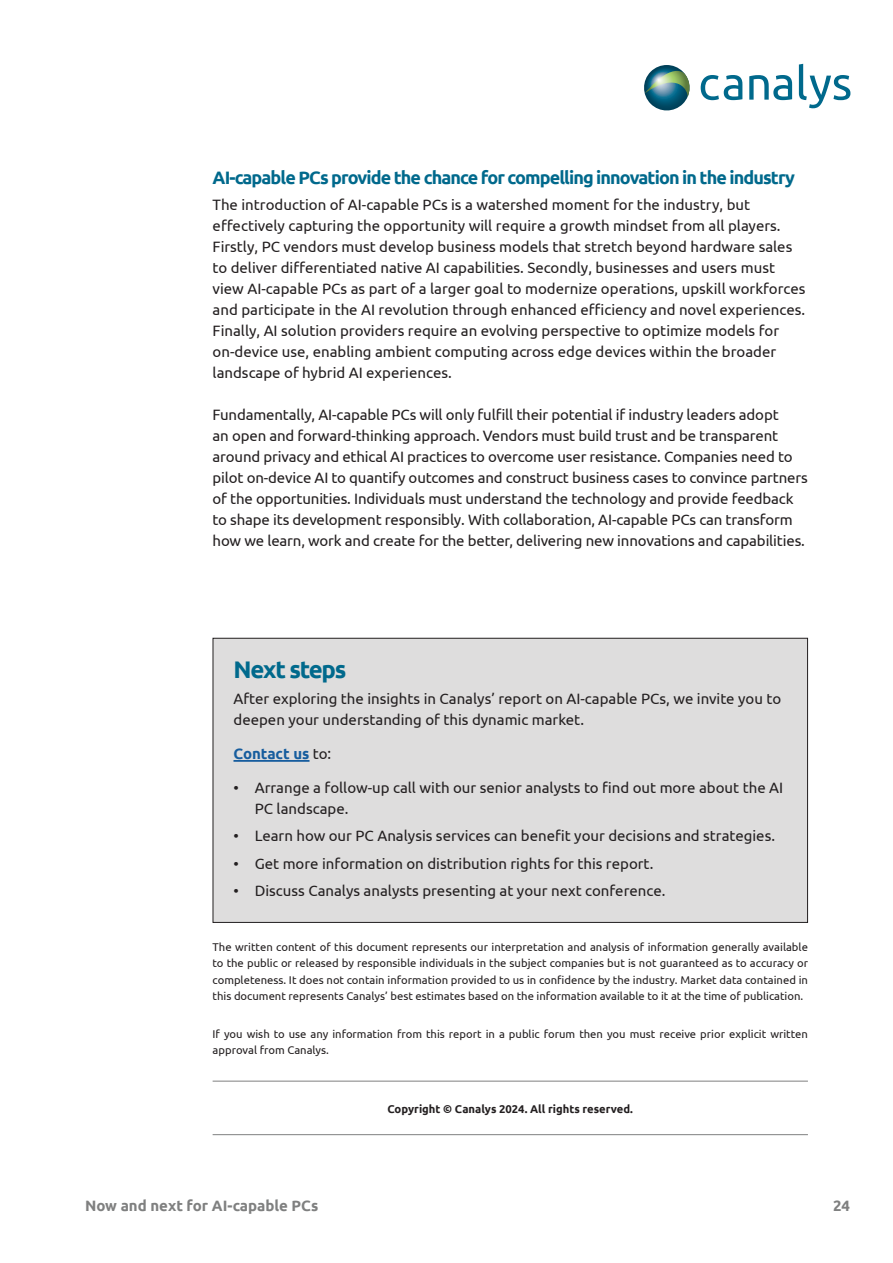
<style>
.page{position:relative;width:893px;height:1263px;background:#fff}
.page>*{position:absolute;margin:0;border:0;box-sizing:border-box;transform-origin:0 0}
.Subheading{font:700 24px "Ubuntu";letter-spacing:-.05em;color:#00698c}
.Subheading2{font:700 18px "Ubuntu";letter-spacing:-.05em;color:#00698c}
.Body_text{font:15px/21px "Ubuntu";color:#231f20}
.t1{font:700 15px "Ubuntu";color:#7f8080}
.Body_text-2{font:700 15px "Ubuntu";color:#175d9e}
.Body_text-3{font:11.25px/16.5px "Ubuntu";color:#231f20;text-align:justify}
.Body_text-4{font:700 11.25px "Ubuntu";color:#231f20}
.s1{font-weight:400;color:#231f20}
</style>
<div class="page">
<svg style="left:644px;top:65px;width:46px;height:46px"></svg>
<svg style="left:701px;top:75px;width:41px;height:25px"></svg>
<svg style="left:749px;top:75px;width:43px;height:25px"></svg>
<svg style="left:799px;top:64px;width:51px;height:44px"></svg>
<hr style="left:213px;top:1134px;width:595px;height:1px;background:#7f8080">
<hr style="left:213px;top:1081px;width:595px;height:1px;background:#7f8080">
<div style="left:213px;top:638px;width:594px;height:284px;background:#dedddd"></div>
<div style="left:213px;top:638px;width:595px;height:285px;border:1px solid #231f20"></div>
<hr style="left:233px;top:760px;width:76px;height:2px;background:#175d9e">
<p class="Subheading2" style="left:213px;top:167px;width:584px">AI-capable PCs provide the chance for compelling innovation in the industry</p>
<p class="Body_text" style="left:213px;top:194px;width:594px">The introduction of AI-capable PCs is a watershed moment for the industry, but effectively capturing the opportunity will require a growth mindset from all players.<br>Firstly, PC vendors must develop business models that stretch beyond hardware sales to deliver differentiated native AI capabilities. Secondly, businesses and users must view AI-capable PCs as part of a larger goal to modernize operations, upskill workforces and participate in the AI revolution through enhanced efficiency and novel experiences.<br>Finally, AI solution providers require an evolving perspective to optimize models for on-device use, enabling ambient computing across edge devices within the broader landscape of hybrid AI experiences.</p>
<p class="Body_text" style="left:213px;top:404px;width:597px">Fundamentally, AI-capable PCs will only fulfill their potential if industry leaders adopt<br>an open and forward-thinking approach. Vendors must build trust and be transparent around privacy and ethical AI practices to overcome user resistance. Companies need to pilot on-device AI to quantify outcomes and construct business cases to convince partners of the opportunities. Individuals must understand the technology and provide feedback to shape its development responsibly. With collaboration, AI-capable PCs can transform how we learn, work and create for the better, delivering new innovations and capabilities.</p>
<p class="Subheading" style="left:233px;top:655px;width:115px">Next steps</p>
<p class="Body_text" style="left:233px;top:688px;width:549px">After exploring the insights in Canalys’ report on AI-capable PCs, we invite you to deepen your understanding of this dynamic market.</p>
<p class="Body_text-2" style="left:233px;top:745px;width:99px">Contact us <span class="s1">to:</span></p>
<p class="Body_text" style="left:255px;top:776px;width:530px;text-indent:-21px">• Arrange a follow-up call with our senior analysts to find out more about the AI<br>PC landscape.</p>
<p class="Body_text" style="left:233px;top:825px;width:543px">• Learn how our PC Analysis services can benefit your decisions and strategies.</p>
<p class="Body_text" style="left:233px;top:852px;width:421px">• Get more information on distribution rights for this report.</p>
<p class="Body_text" style="left:233px;top:880px;width:433px">• Discuss Canalys analysts presenting at your next conference.</p>
<p class="Body_text-3" style="left:213px;top:938px;width:597px">The written content of this document represents our interpretation and analysis of information generally available to the public or released by responsible individuals in the subject companies but is not guaranteed as to accuracy or completeness. It does not contain information provided to us in confidence by the industry. Market data contained in this document represents Canalys’ best estimates based on the information available to it at the time of publication.</p>
<p class="Body_text-3" style="left:213px;top:1025px;width:597px">If you wish to use any information from this report in a public forum then you must receive prior explicit written approval from Canalys.</p>
<p class="Body_text-4" style="left:387px;top:1102px;width:247px">Copyright © Canalys 2024. All rights reserved.</p>
<p class="t1" style="left:85px;top:1196px;width:235px">Now and next for AI-capable PCs</p>
<p class="t1" style="left:833px;top:1196px;width:19px">24</p>
</div>
